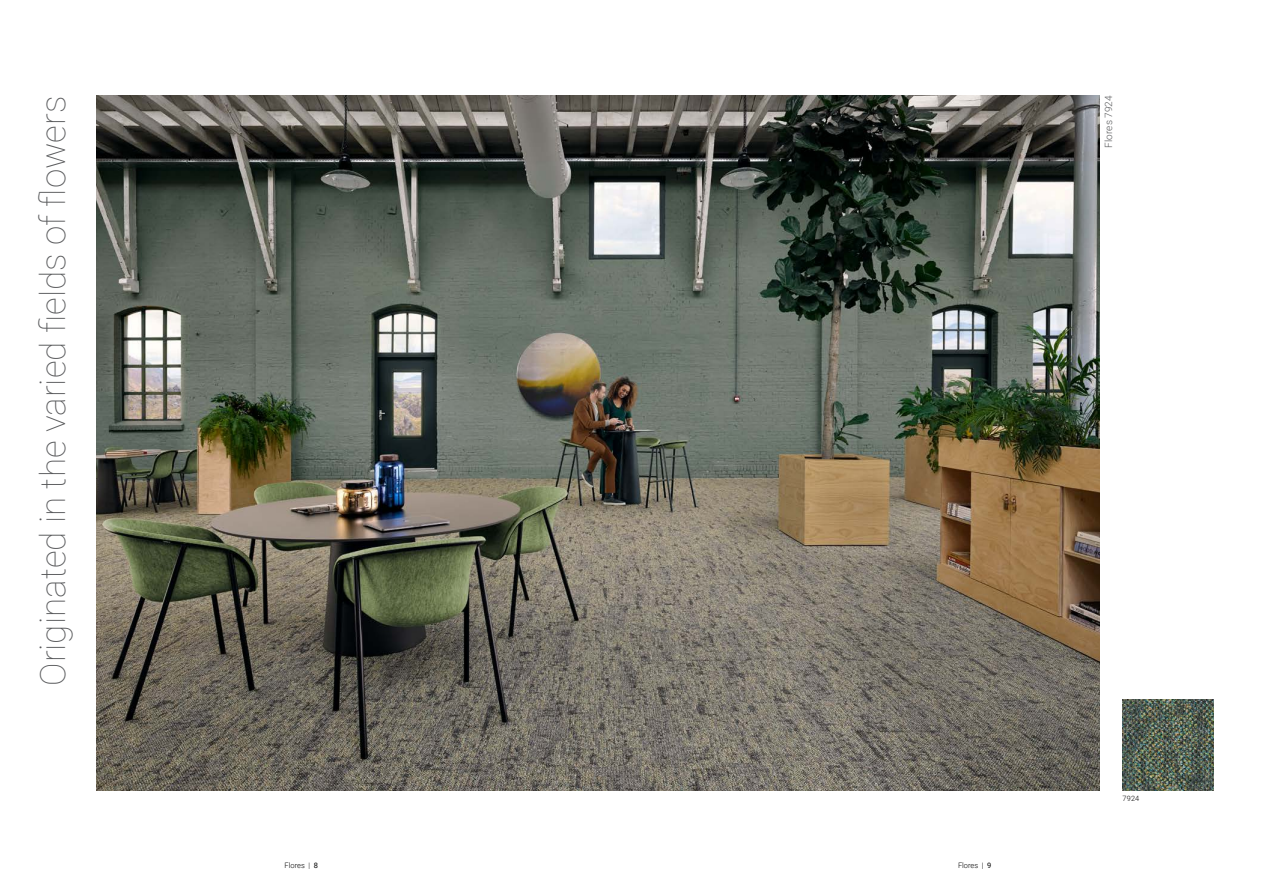
<style>
.page{position:relative;width:1276px;height:886px;background:#fff}
.page>*{position:absolute;margin:0;border:0;box-sizing:border-box;transform-origin:0 0}
.t1{font:100 35px "Roboto";color:#58595b}
.t2{font:300 10px "Roboto";letter-spacing:.01em;color:#58595b}
.t3{font:300 7.5px "Roboto";color:#000}
.t4{font:300 7.25px "Roboto";color:#000}
.s1{font-weight:400}
</style>
<div class="page">
<img style="left:96px;top:96px;width:1003px;height:694px">
<img style="left:1122px;top:700px;width:91px;height:90px">
<p class="t1" style="left:28px;top:686px;width:591px;rotate:-90deg">Originated in the varied fields of flowers</p>
<p class="t2" style="left:1101px;top:148px;width:54px;rotate:-90deg">Flores 7924</p>
<p class="t3" style="left:284px;top:860px;width:35px">Flores | <span class="s1">8</span></p>
<p class="t3" style="left:958px;top:860px;width:35px">Flores | <span class="s1">9</span></p>
<p class="t4" style="left:1122px;top:793px;width:18px">7924</p>
</div>
